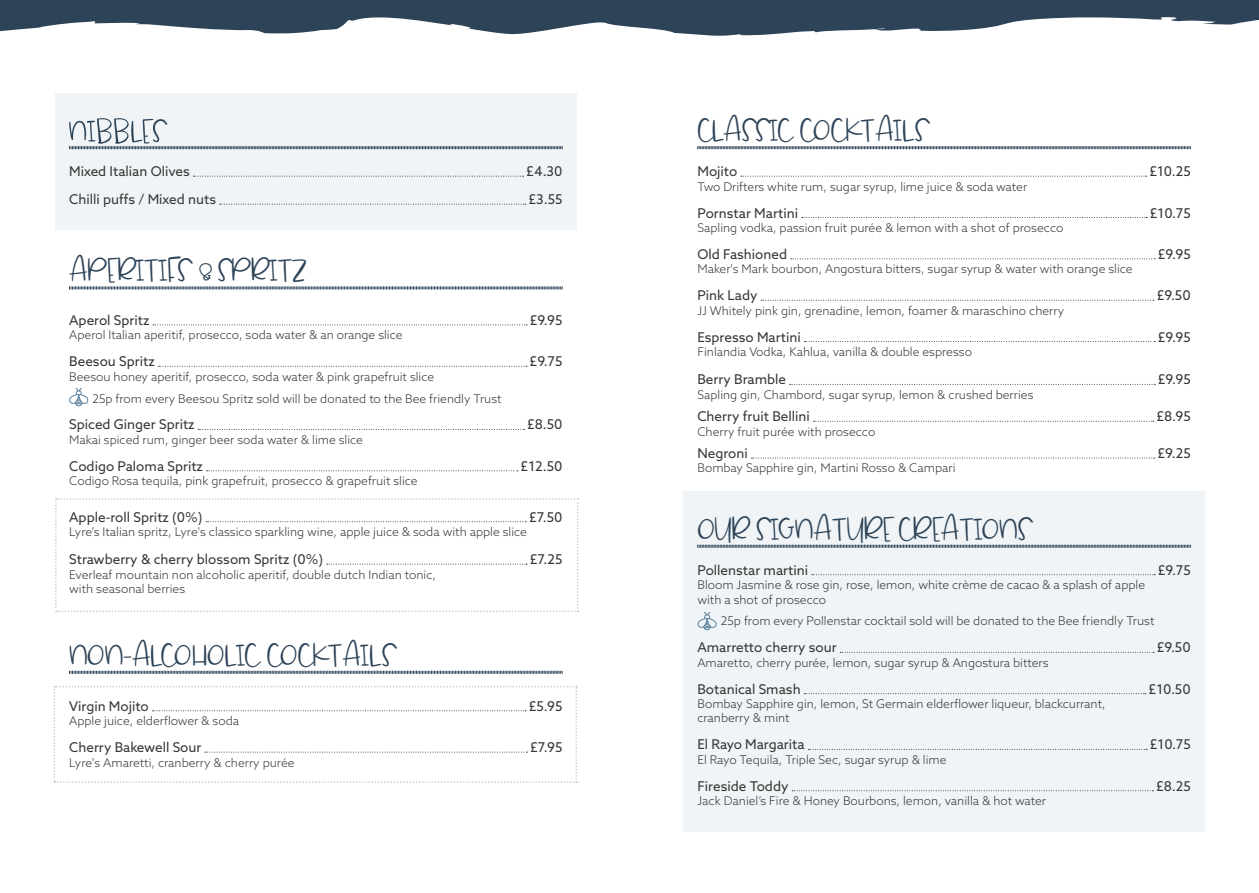
<style>
.page{position:relative;width:1259px;height:893px;background:#fff}
.page>*{position:absolute;margin:0;border:0;box-sizing:border-box;transform-origin:0 0}
.t1{font:16.5px "Lemon Drop";letter-spacing:-.025em;color:#2d4358}
.t2{font:16.5px "Lemon Drop";color:#2d4358}
.t3{font:16.5px "Lemon Drop";letter-spacing:-.045em;color:#2d4358}
.t4{font:16.5px "Lemon Drop";letter-spacing:-.065em;color:#2d4358}
.t5{font:13.5px "Azo Sans";color:#353635}
.t6{font:300 12px/14.4px "Azo Sans";color:#353635}
</style>
<div class="page">
<svg style="left:0;top:0;width:1259px;height:36px;fill:#2d4358"></svg>
<div style="left:55px;top:93px;width:522px;height:136px;background:#f0f4f6"></div>
<div style="left:683px;top:491px;width:522px;height:341px;background:#f0f4f6"></div>
<svg style="left:193px;top:176px;width:330px;height:1px"></svg>
<svg style="left:220px;top:204px;width:306px;height:1px"></svg>
<svg style="left:69px;top:286px;width:494px;height:4px;background:#95a0aa"></svg>
<svg style="left:153px;top:325px;width:374px;height:1px"></svg>
<svg style="left:158px;top:366px;width:369px;height:1px"></svg>
<svg style="left:198px;top:429px;width:326px;height:1px"></svg>
<svg style="left:207px;top:470px;width:311px;height:1px"></svg>
<svg style="left:55px;top:498px;width:524px;height:114px"></svg>
<svg style="left:69px;top:388px;width:19px;height:18px"></svg>
<svg style="left:69px;top:118px;width:494px;height:32px"></svg>
<svg style="left:69px;top:670px;width:494px;height:4px;background:#95a0aa"></svg>
<svg style="left:54px;top:686px;width:523px;height:97px"></svg>
<svg style="left:697px;top:146px;width:494px;height:4px;background:#95a0aa"></svg>
<svg style="left:741px;top:176px;width:405px;height:1px"></svg>
<svg style="left:801px;top:217px;width:346px;height:1px"></svg>
<svg style="left:791px;top:258px;width:364px;height:1px"></svg>
<svg style="left:761px;top:300px;width:393px;height:1px"></svg>
<svg style="left:804px;top:341px;width:351px;height:1px"></svg>
<svg style="left:790px;top:384px;width:365px;height:1px"></svg>
<svg style="left:813px;top:421px;width:340px;height:1px"></svg>
<svg style="left:751px;top:458px;width:403px;height:1px"></svg>
<svg style="left:697px;top:544px;width:494px;height:4px;background:#8d9aa6"></svg>
<svg style="left:812px;top:574px;width:343px;height:1px"></svg>
<svg style="left:840px;top:652px;width:314px;height:1px"></svg>
<svg style="left:804px;top:693px;width:342px;height:1px"></svg>
<svg style="left:808px;top:749px;width:339px;height:1px"></svg>
<svg style="left:792px;top:790px;width:361px;height:1px"></svg>
<svg style="left:697px;top:612px;width:19px;height:18px"></svg>
<p class="t5" style="left:69px;top:162px;width:122px">Mixed Italian Olives</p>
<p class="t5" style="left:526px;top:162px;width:38px">£4.30</p>
<p class="t5" style="left:69px;top:190px;width:148px">Chilli puffs / Mixed nuts</p>
<p class="t5" style="left:528px;top:190px;width:35px">£3.55</p>
<h1 class="t3" style="left:69px;top:262px;width:239px">APERITIFS &amp; SPRITZ</h1>
<p class="t5" style="left:69px;top:311px;width:82px">Aperol Spritz</p>
<p class="t5" style="left:529px;top:311px;width:34px">£9.95</p>
<p class="t6" style="left:69px;top:328px;width:335px">Aperol Italian aperitif, prosecco, soda water &amp; an orange slice</p>
<p class="t5" style="left:69px;top:353px;width:87px">Beesou Spritz</p>
<p class="t5" style="left:529px;top:353px;width:34px">£9.75</p>
<p class="t6" style="left:92px;top:365px;width:411px;line-height:21.9px;text-indent:-23px">Beesou honey aperitif, prosecco, soda water &amp; pink grapefruit slice<br>25p from every Beesou Spritz sold will be donated to the Bee friendly Trust</p>
<p class="t5" style="left:69px;top:416px;width:127px">Spiced Ginger Spritz</p>
<p class="t5" style="left:527px;top:416px;width:37px">£8.50</p>
<p class="t6" style="left:69px;top:432px;width:295px">Makai spiced rum, ginger beer soda water &amp; lime slice</p>
<p class="t5" style="left:69px;top:457px;width:135px">Codigo Paloma Spritz</p>
<p class="t5" style="left:520px;top:457px;width:43px">£12.50</p>
<p class="t6" style="left:69px;top:474px;width:350px">Codigo Rosa tequila, pink grapefruit, prosecco &amp; grapefruit slice</p>
<p class="t5" style="left:69px;top:508px;width:135px">Apple-roll Spritz (0%)</p>
<p class="t5" style="left:529px;top:508px;width:35px">£7.50</p>
<p class="t6" style="left:69px;top:524px;width:459px">Lyre’s Italian spritz, Lyre's classico sparkling wine, apple juice &amp; soda with apple slice</p>
<p class="t5" style="left:69px;top:550px;width:255px">Strawberry &amp; cherry blossom Spritz (0%)</p>
<p class="t5" style="left:530px;top:550px;width:34px">£7.25</p>
<p class="t6" style="left:69px;top:567px;width:368px">Everleaf mountain non alcoholic aperitif, double dutch Indian tonic, with seasonal berries</p>
<h1 class="t1" style="left:69px;top:646px;width:330px">NON-ALCOHOLIC COCKTAILS</h1>
<p class="t5" style="left:69px;top:697px;width:81px">Virgin Mojito</p>
<p class="t5" style="left:529px;top:697px;width:35px">£5.95</p>
<p class="t6" style="left:69px;top:714px;width:171px">Apple juice, elderflower &amp; soda</p>
<p class="t5" style="left:69px;top:738px;width:134px">Cherry Bakewell Sour</p>
<p class="t5" style="left:530px;top:738px;width:34px">£7.95</p>
<p class="t6" style="left:69px;top:755px;width:227px">Lyre's Amaretti, cranberry &amp; cherry purée</p>
<h1 class="t4" style="left:697px;top:122px;width:235px">CLASSIC COCKTAILS</h1>
<p class="t5" style="left:697px;top:162px;width:41px">Mojito</p>
<p class="t5" style="left:1149px;top:162px;width:43px">£10.25</p>
<p class="t6" style="left:697px;top:179px;width:331px">Two Drifters white rum, sugar syrup, lime juice &amp; soda water</p>
<p class="t5" style="left:697px;top:204px;width:102px">Pornstar Martini</p>
<p class="t5" style="left:1149px;top:204px;width:42px">£10.75</p>
<p class="t6" style="left:697px;top:220px;width:367px">Sapling vodka, passion fruit purée &amp; lemon with a shot of prosecco</p>
<p class="t5" style="left:697px;top:245px;width:91px">Old Fashioned</p>
<p class="t5" style="left:1158px;top:245px;width:34px">£9.95</p>
<p class="t6" style="left:697px;top:262px;width:437px">Maker's Mark bourbon, Angostura bitters, sugar syrup &amp; water with orange slice</p>
<p class="t5" style="left:697px;top:287px;width:62px">Pink Lady</p>
<p class="t5" style="left:1156px;top:287px;width:35px">£9.50</p>
<p class="t6" style="left:697px;top:303px;width:368px">JJ Whitely pink gin, grenadine, lemon, foamer &amp; maraschino cherry</p>
<p class="t5" style="left:697px;top:328px;width:105px">Espresso Martini</p>
<p class="t5" style="left:1158px;top:328px;width:34px">£9.95</p>
<p class="t6" style="left:697px;top:344px;width:276px">Finlandia Vodka, Kahlua, vanilla &amp; double espresso</p>
<p class="t5" style="left:697px;top:371px;width:90px">Berry Bramble</p>
<p class="t5" style="left:1158px;top:371px;width:34px">£9.95</p>
<p class="t6" style="left:697px;top:387px;width:337px">Sapling gin, Chambord, sugar syrup, lemon &amp; crushed berries</p>
<p class="t5" style="left:697px;top:408px;width:114px">Cherry fruit Bellini</p>
<p class="t5" style="left:1156px;top:408px;width:36px">£8.95</p>
<p class="t6" style="left:697px;top:424px;width:179px">Cherry fruit purée with prosecco</p>
<p class="t5" style="left:697px;top:444px;width:52px">Negroni</p>
<p class="t5" style="left:1157px;top:444px;width:35px">£9.25</p>
<p class="t6" style="left:697px;top:461px;width:260px">Bombay Sapphire gin, Martini Rosso &amp; Campari</p>
<h1 class="t2" style="left:697px;top:520px;width:338px">OUR SIGNATURE CREATIONS</h1>
<p class="t5" style="left:697px;top:561px;width:112px">Pollenstar martini</p>
<p class="t5" style="left:1157px;top:561px;width:34px">£9.75</p>
<p class="t6" style="left:697px;top:577px;width:449px">Bloom Jasmine &amp; rose gin, rose, lemon, white crème de cacao &amp; a splash of apple with a shot of prosecco</p>
<p class="t6" style="left:721px;top:614px;width:435px">25p from every Pollenstar cocktail sold will be donated to the Bee friendly Trust</p>
<p class="t5" style="left:697px;top:639px;width:141px">Amarretto cherry sour</p>
<p class="t5" style="left:1156px;top:639px;width:35px">£9.50</p>
<p class="t6" style="left:697px;top:655px;width:353px">Amaretto, cherry purée, lemon, sugar syrup &amp; Angostura bitters</p>
<p class="t5" style="left:697px;top:680px;width:105px">Botanical Smash</p>
<p class="t5" style="left:1148px;top:680px;width:44px">£10.50</p>
<p class="t6" style="left:697px;top:696px;width:410px">Bombay Sapphire gin, lemon, St Germain elderflower liqueur, blackcurrant, cranberry &amp; mint</p>
<p class="t5" style="left:697px;top:736px;width:109px">El Rayo Margarita</p>
<p class="t5" style="left:1149px;top:736px;width:42px">£10.75</p>
<p class="t6" style="left:697px;top:752px;width:251px">El Rayo Tequila, Triple Sec, sugar syrup &amp; lime</p>
<p class="t5" style="left:697px;top:777px;width:93px">Fireside Toddy</p>
<p class="t5" style="left:1156px;top:777px;width:36px">£8.25</p>
<p class="t6" style="left:697px;top:793px;width:350px">Jack Daniel’s Fire &amp; Honey Bourbons, lemon, vanilla &amp; hot water</p>
</div>
